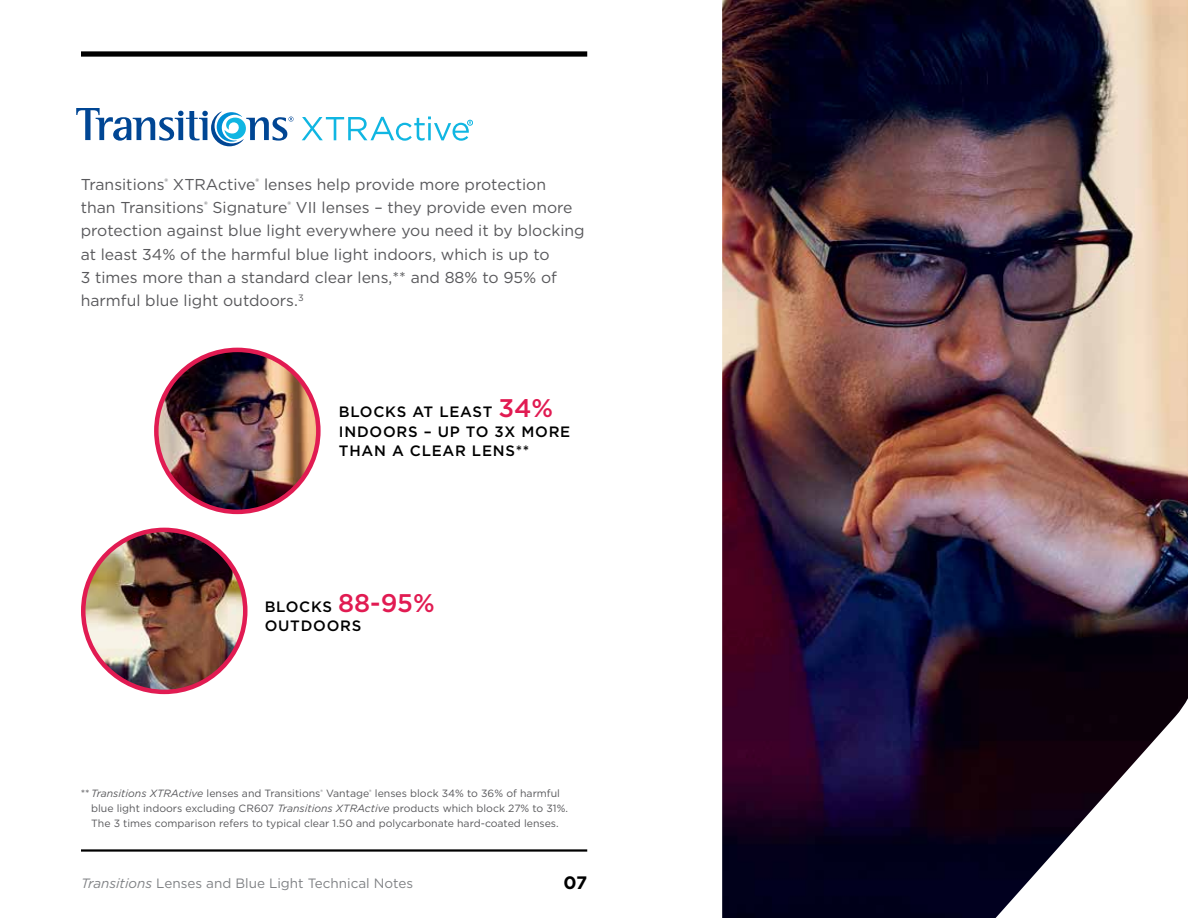
<style>
.page{position:relative;width:1188px;height:918px;background:#fff}
.page>*{position:absolute;margin:0;border:0;box-sizing:border-box;transform-origin:0 0}
.t1{font:700 18px "Gotham";color:#000}
.t2{font:15.75px/23.2px "Gotham";color:#58585b}
.t3{font:500 15px/19.5px "Gotham";letter-spacing:.05em;color:#000}
.t4{font:13.5px "Gotham";color:#808285}
.t5{font:10.5px/15px "Gotham";color:#58585b}
.s1{font-size:25.5px;color:#e11b52}
.s2{font-style:italic}
</style>
<div class="page">
<img style="left:83px;top:530px;width:162px;height:162px;border-radius:81px">
<div style="left:81px;top:528px;width:167px;height:166px;border:4px solid #e11b52;border-radius:50%"></div>
<img style="left:156px;top:350px;width:162px;height:162px;border-radius:81px">
<div style="left:154px;top:348px;width:167px;height:166px;border:4px solid #e11b52;border-radius:50%"></div>
<div style="left:81px;top:51px;width:506px;height:6px;background:#000"></div>
<hr style="left:81px;top:849px;width:506px;height:3px;background:#000">
<svg style="left:76px;top:108px;width:218px;height:38px"></svg>
<svg style="left:302px;top:117px;width:171px;height:24px"></svg>
<img style="left:722px;top:0;width:466px;height:918px">
<p class="t2" style="left:81px;top:172px;width:505px">Transitions<sup>®</sup> XTRActive<sup>®</sup> lenses help provide more protection than Transitions<sup>®</sup> Signature<sup>®</sup> VII lenses – they provide even more protection against blue light everywhere you need it by blocking at least 34% of the harmful blue light indoors, which is up to<br>3 times more than a standard clear lens,** and 88% to 95% of harmful blue light outdoors.<sup>3</sup></p>
<p class="t3" style="left:339px;top:402px;width:233px">BLOCKS AT LEAST <span class="s1">34%<br></span>INDOORS – UP TO 3X MORE<br>THAN A CLEAR LENS**</p>
<p class="t3" style="left:265px;top:597px;width:172px">BLOCKS <span class="s1">88-95%<br></span>OUTDOORS</p>
<p class="t5" style="left:91px;top:786px;width:478px;text-indent:-11px">**<span class="s2">Transitions XTRActive</span> lenses and Transitions<sup>®</sup> Vantage<sup>®</sup> lenses block 34% to 36% of harmful blue light indoors excluding CR607 <span class="s2">Transitions XTRActive</span> products which block 27% to 31%.<br>The 3 times comparison refers to typical clear 1.50 and polycarbonate hard-coated lenses.</p>
<p class="t4" style="left:81px;top:875px;width:334px"><span class="s2">Transitions</span> Lenses and Blue Light Technical Notes</p>
<p class="t1" style="left:563px;top:871px;width:25px">07</p>
</div>
